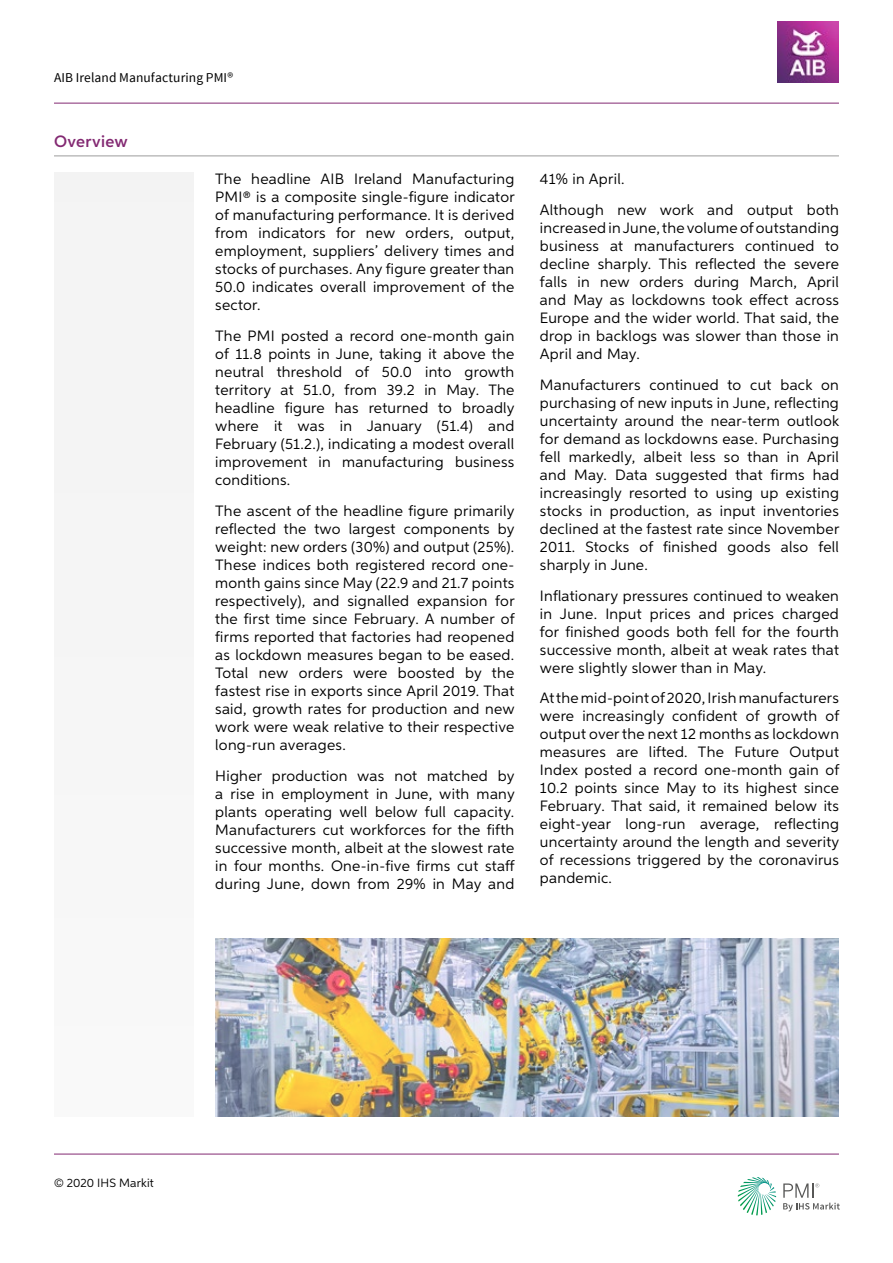
<style>
.page{position:relative;width:893px;height:1263px;background:#fff}
.page>*{position:absolute;margin:0;border:0;box-sizing:border-box;transform-origin:0 0}
.t1{font:600 16.5px "Aspira";letter-spacing:.025em;color:#832972}
.t2{font:15px/18px "Aspira";letter-spacing:.02em;color:#000;text-align:justify}
.t3{font:13.5px "Source Sans Pro";letter-spacing:.005em;color:#000}
.t4{font:12px "Aspira";letter-spacing:.01em;color:#000}
</style>
<div class="page">
<hr style="left:54px;top:103px;width:785px;height:1px;background:#832972">
<svg style="left:738px;top:1177px;width:38px;height:38px"></svg>
<svg style="left:783px;top:1183px;width:57px;height:28px"></svg>
<hr style="left:54px;top:1154px;width:785px;height:1px;background:#832972">
<div style="left:54px;top:173px;width:140px;height:944px;background:#f5f5f5"></div>
<hr style="left:54px;top:156px;width:785px;height:1px;background:#9d9d9c">
<img style="left:215px;top:938px;width:624px;height:179px">
<img style="left:778px;top:21px;width:61px;height:61px">
<p class="t3" style="left:54px;top:69px;width:181px">AIB Ireland Manufacturing PMI®</p>
<p class="t1" style="left:54px;top:131px;width:75px">Overview</p>
<p class="t2" style="left:215px;top:170px;width:301px">The headline AIB Ireland Manufacturing PMI® is a composite single-figure indicator of manufacturing performance. It is derived from indicators for new orders, output, employment, suppliers’ delivery times and stocks of purchases. Any figure greater than 50.0 indicates overall improvement of the sector.</p>
<p class="t2" style="left:215px;top:327px;width:301px">The PMI posted a record one-month gain of 11.8 points in June, taking it above the neutral threshold of 50.0 into growth territory at 51.0, from 39.2 in May. The headline figure has returned to broadly where it was in January (51.4) and February (51.2.), indicating a modest overall improvement in manufacturing business conditions.</p>
<p class="t2" style="left:215px;top:501px;width:301px">The ascent of the headline figure primarily reflected the two largest components by weight: new orders (30%) and output (25%).<br>These indices both registered record one&shy;month gains since May (22.9 and 21.7 points respectively), and signalled expansion for the first time since February. A number of firms reported that factories had reopened as lockdown measures began to be eased.<br>Total new orders were boosted by the fastest rise in exports since April 2019. That said, growth rates for production and new work were weak relative to their respective long-run averages.</p>
<p class="t2" style="left:215px;top:766px;width:301px">Higher production was not matched by a rise in employment in June, with many plants operating well below full capacity.<br>Manufacturers cut workforces for the fifth successive month, albeit at the slowest rate in four months. One-in-five firms cut staff during June, down from 29% in May and</p>
<p class="t2" style="left:540px;top:164px;width:301px;line-height:30.8px">41% in April.<br>Although new work and output both</p>
<p class="t2" style="left:540px;top:219px;width:301px">increased in June, the volume of outstanding business at manufacturers continued to decline sharply. This reflected the severe falls in new orders during March, April and May as lockdowns took effect across Europe and the wider world. That said, the drop in backlogs was slower than those in April and May.</p>
<p class="t2" style="left:540px;top:375px;width:301px">Manufacturers continued to cut back on purchasing of new inputs in June, reflecting uncertainty around the near-term outlook for demand as lockdowns ease. Purchasing fell markedly, albeit less so than in April and May. Data suggested that firms had increasingly resorted to using up existing stocks in production, as input inventories declined at the fastest rate since November 2011. Stocks of finished goods also fell sharply in June.</p>
<p class="t2" style="left:540px;top:586px;width:301px">Inflationary pressures continued to weaken in June. Input prices and prices charged for finished goods both fell for the fourth successive month, albeit at weak rates that were slightly slower than in May.</p>
<p class="t2" style="left:540px;top:689px;width:301px">At the mid-point of 2020, Irish manufacturers were increasingly confident of growth of output over the next 12 months as lockdown measures are lifted. The Future Output Index posted a record one-month gain of 10.2 points since May to its highest since February. That said, it remained below its eight-year long-run average, reflecting uncertainty around the length and severity of recessions triggered by the coronavirus pandemic.</p>
<p class="t4" style="left:54px;top:1175px;width:101px">© 2020 IHS Markit</p>
</div>
